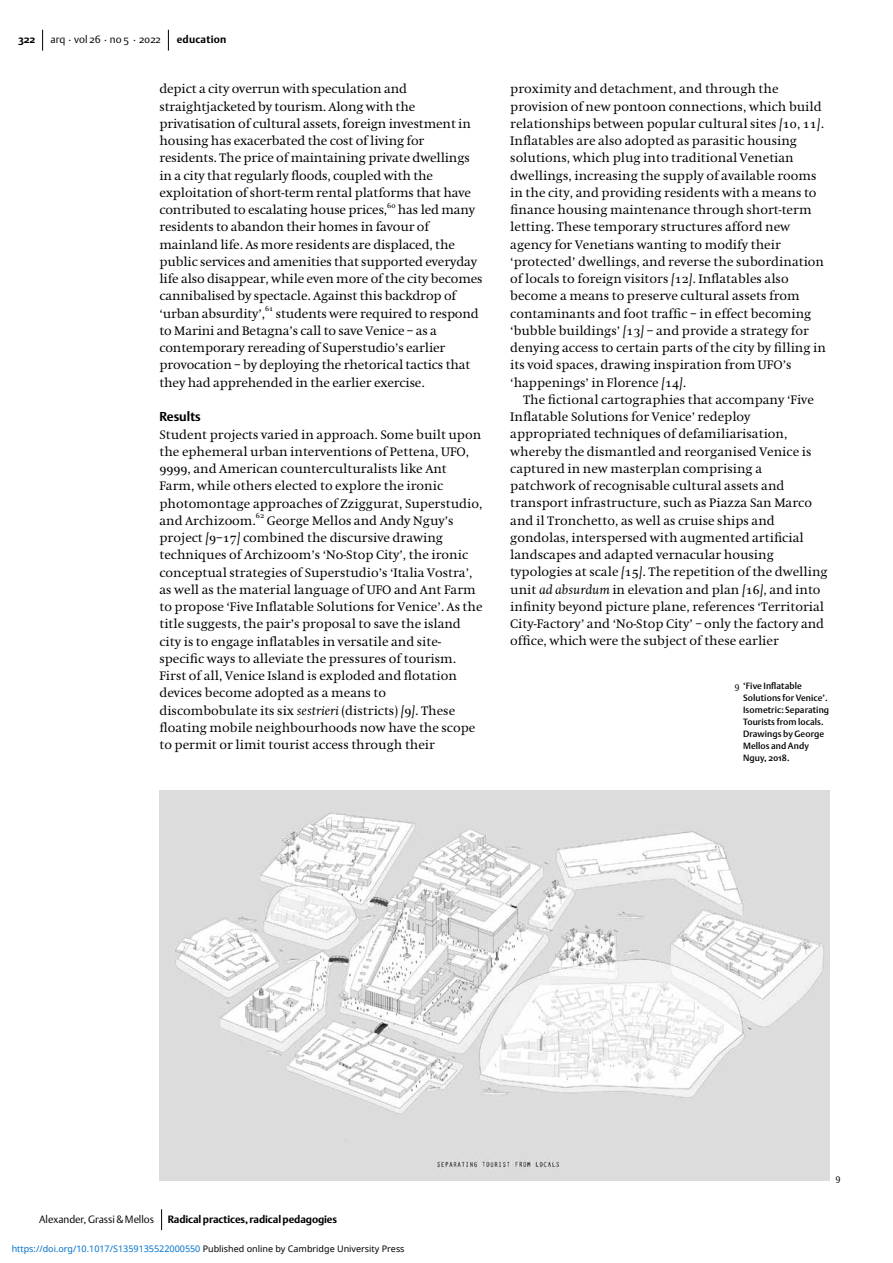
<style>
.page{position:relative;width:893px;height:1263px;background:#fff}
.page>*{position:absolute;margin:0;border:0;box-sizing:border-box;transform-origin:0 0}
.t1{font:12.75px/17.2px "Hollander";color:#000}
.t2{font:700 12.75px "DTL Argo ST";color:#000}
.t3{font:10.5px "DTL Argo ST Light";color:#000}
.t4{font:700 10.5px "DTL Argo ST";letter-spacing:-.01em;color:#000}
.t5{font:700 10.5px "DTL Argo ST";letter-spacing:.02em;color:#000}
.t6{font:9px/12px "DTL Argo ST Medium";letter-spacing:.01em;color:#000}
.t7{font:9px "Noto Sans";color:#0172cf}
.t8{font:9px "DTL Argo ST Light";color:#000}
.t9{font:7.65px "Hollander SC";color:#000}
.s1{font-family:"Hollander SC"}
.s2{font-style:italic}
.s3{font-family:"DTL Argo ST Light"}
.s4{color:#000}
</style>
<div class="page">
<svg style="left:42px;top:30px;width:1px;height:21px"></svg>
<svg style="left:168px;top:30px;width:1px;height:21px"></svg>
<svg style="left:161px;top:1209px;width:1px;height:21px"></svg>
<img style="left:159px;top:791px;width:670px;height:390px">
<p class="t4" style="left:18px;top:33px;width:18px">322</p>
<p class="t5" style="left:177px;top:33px;width:51px">education</p>
<p class="t3" style="left:50px;top:33px;width:112px">arq . vol 26 . no 5 . 2022</p>
<p class="t1" style="left:159px;top:81px;width:313px">depict a city overrun with speculation and straightjacketed by tourism. Along with the privatisation of cultural assets, foreign investment in housing has exacerbated the cost of living for residents. The price of maintaining private dwellings in a city that regularly floods, coupled with the exploitation of short-term rental platforms that have contributed to escalating house prices,</p>
<p class="t9" style="left:387px;top:201px;width:10px">60</p>
<p class="t1" style="left:159px;top:201px;width:325px;text-indent:238px">has led many residents to abandon their homes in favour of mainland life. As more residents are displaced, the public services and amenities that supported everyday life also disappear, while even more of the city becomes cannibalised by spectacle. Against this backdrop of ‘urban absurdity’,</p>
<p class="t9" style="left:265px;top:304px;width:10px">61</p>
<p class="t1" style="left:159px;top:305px;width:321px;text-indent:116px">students were required to respond to Marini and Betagna’s call to save Venice – as a contemporary rereading of Superstudio’s earlier provocation – by deploying the rhetorical tactics that they had apprehended in the earlier exercise.</p>
<p class="t2" style="left:159px;top:409px;width:43px">Results</p>
<p class="t1" style="left:159px;top:426px;width:324px">Student projects varied in approach. Some built upon the ephemeral urban interventions of Pettena, UFO, <span class="s1">9999</span>, and American counterculturalists like Ant Farm, while others elected to explore the ironic photomontage approaches of Zziggurat, Superstudio, and Archizoom.</p>
<p class="t9" style="left:256px;top:512px;width:10px">62</p>
<p class="t1" style="left:159px;top:512px;width:325px;text-indent:107px">George Mellos and Andy Nguy’s project <span class="s2">[</span><span class="s1">9</span>–<span class="s1">17</span><span class="s2">]</span> combined the discursive drawing techniques of Archizoom’s ‘No-Stop City’, the ironic conceptual strategies of Superstudio’s ‘Italia Vostra’, as well as the material language of UFO and Ant Farm to propose ‘Five Inflatable Solutions for Venice’. As the title suggests, the pair’s proposal to save the island city is to engage inflatables in versatile and site&shy;specific ways to alleviate the pressures of tourism.<br>First of all, Venice Island is exploded and flotation devices become adopted as a means to discombobulate its six <span class="s2">sestrieri</span> (districts) <span class="s2">[</span><span class="s1">9</span><span class="s2">]</span>. These floating mobile neighbourhoods now have the scope to permit or limit tourist access through their</p>
<p class="t1" style="left:510px;top:81px;width:317px">proximity and detachment, and through the provision of new pontoon connections, which build relationships between popular cultural sites <span class="s2">[</span><span class="s1">10</span>, <span class="s1">11</span><span class="s2">]</span>.<br>Inflatables are also adopted as parasitic housing solutions, which plug into traditional Venetian dwellings, increasing the supply of available rooms in the city, and providing residents with a means to finance housing maintenance through short-term letting. These temporary structures afford new agency for Venetians wanting to modify their ‘protected’ dwellings, and reverse the subordination of locals to foreign visitors <span class="s2">[</span><span class="s1">12</span><span class="s2">]</span>. Inflatables also become a means to preserve cultural assets from contaminants and foot traffic – in effect becoming ‘bubble buildings’ <span class="s2">[</span><span class="s1">13</span><span class="s2">]</span> – and provide a strategy for denying access to certain parts of the city by filling in its void spaces, drawing inspiration from UFO’s ‘happenings’ in Florence <span class="s2">[</span><span class="s1">14</span><span class="s2">]</span>.</p>
<p class="t1" style="left:510px;top:391px;width:319px;text-indent:13px">The fictional cartographies that accompany ‘Five Inflatable Solutions for Venice’ redeploy appropriated techniques of defamiliarisation, whereby the dismantled and reorganised Venice is captured in new masterplan comprising a patchwork of recognisable cultural assets and transport infrastructure, such as Piazza San Marco and il Tronchetto, as well as cruise ships and gondolas, interspersed with augmented artificial landscapes and adapted vernacular housing typologies at scale <span class="s2">[</span><span class="s1">15</span><span class="s2">]</span>. The repetition of the dwelling unit <span class="s2">ad absurdum</span> in elevation and plan <span class="s2">[</span><span class="s1">16</span><span class="s2">]</span>, and into infinity beyond picture plane, references ‘Territorial City-Factory’ and ‘No-Stop City’ <span class="s2">–</span> only the factory and office, which were the subject of these earlier</p>
<p class="t6" style="left:743px;top:680px;width:88px;text-indent:-9px"><span class="s3">9</span> ‘Five Inflatable<br>Solutions for Venice’.<br>Isometric: Separating<br>Tourists from locals.<br>Drawings by George<br>Mellos and Andy<br>Nguy, 2018.</p>
<p class="t3" style="left:39px;top:1212px;width:116px">Alexander, Grassi &amp; Mellos</p>
<p class="t4" style="left:168px;top:1212px;width:171px">Radical practices, radical pedagogies</p>
<p class="t7" style="left:12px;top:1243px;width:394px">https://doi.org/10.1017/S1359135522000550 <span class="s4">Published online by Cambridge University Press</span></p>
<p class="t8" style="left:836px;top:1172px;width:7px">9</p>
</div>
